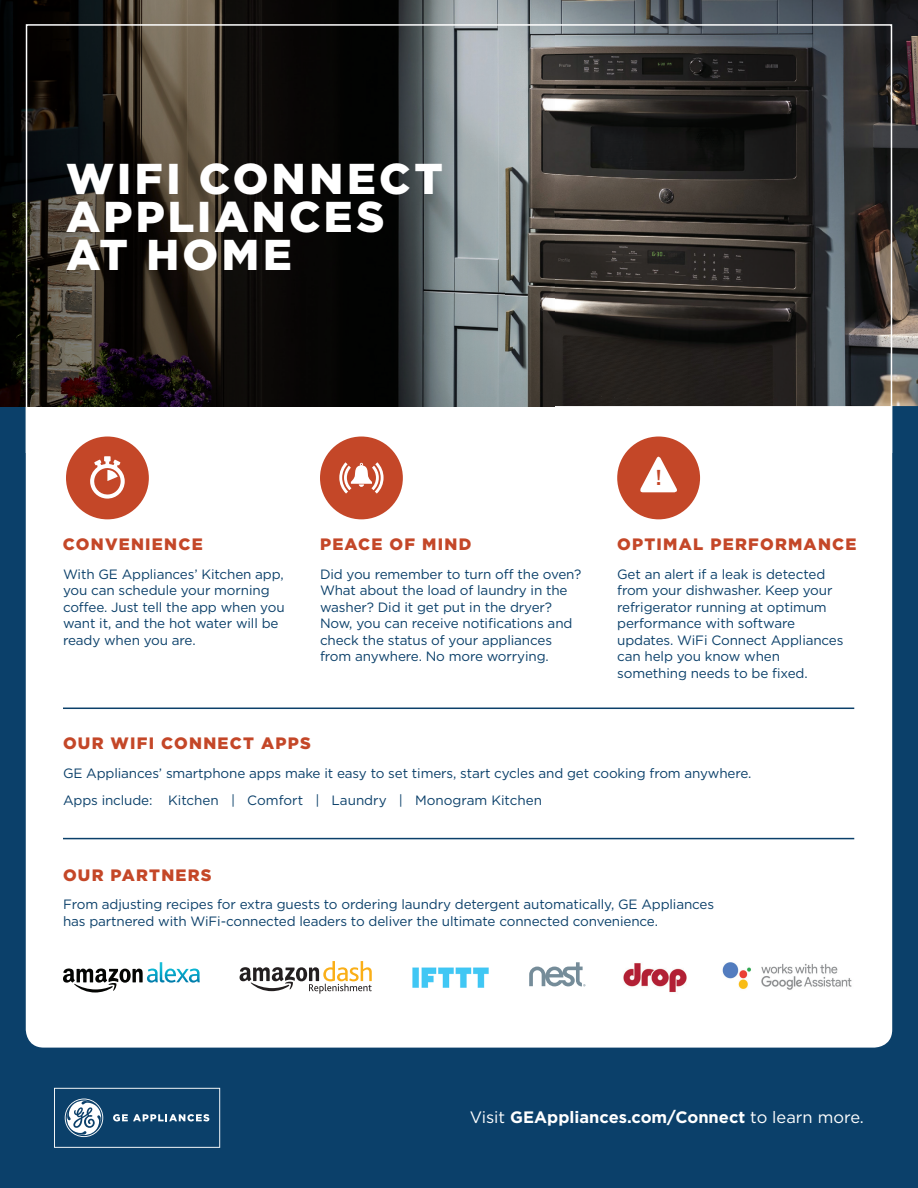
<style>
.page{position:relative;width:918px;height:1188px;background:#fff}
.page>*{position:absolute;margin:0;border:0;box-sizing:border-box;transform-origin:0 0}
.t1{font:900 43.05px/38px "Gotham";letter-spacing:.075em;color:#fff}
.t2{font:500 21.6px "Gotham";color:#c44728}
.t3{font:900 16.5px "Gotham";letter-spacing:.075em;color:#c44728}
.t4{font:700 16.5px "Gotham";color:#fff}
.t5{font:13.5px/16.5px "Gotham";letter-spacing:-.01em;color:#0b406a}
.s1{font-weight:400}
</style>
<div class="page">
<div style="left:0;top:393px;width:918px;height:795px;background:#0b406a"></div>
<div style="left:26px;top:378px;width:866px;height:670px;background:#fff;border-radius:18px"></div>
<img style="left:554px;top:0;width:364px;height:406px">
<svg style="left:54px;top:1088px;width:166px;height:60px"></svg>
<img style="left:0;top:0;width:554px;height:406px">
<hr style="left:63px;top:708px;width:791px;height:1px;background:#0b406a">
<div style="left:66px;top:437px;width:83px;height:82px;background:#c44728;border-radius:50%"></div>
<div style="left:320px;top:437px;width:83px;height:82px;background:#c44728;border-radius:50%"></div>
<div style="left:617px;top:437px;width:83px;height:82px;background:#c44728;border-radius:50%"></div>
<svg style="left:640px;top:456px;width:37px;height:36px"></svg>
<svg style="left:339px;top:462px;width:45px;height:32px"></svg>
<svg style="left:90px;top:456px;width:35px;height:43px"></svg>
<hr style="left:63px;top:838px;width:791px;height:1px;background:#0b406a">
<svg style="left:63px;top:962px;width:137px;height:31px"></svg>
<img style="left:412px;top:967px;width:77px;height:21px">
<svg style="left:240px;top:961px;width:132px;height:33px"></svg>
<img style="left:623px;top:963px;width:64px;height:30px">
<svg style="left:529px;top:962px;width:56px;height:24px"></svg>
<img style="left:722px;top:962px;width:130px;height:28px">
<h1 class="t1" style="left:66px;top:159px;width:378px">WIFI CONNECT<br>APPLIANCES<br>AT HOME</h1>
<p class="t3" style="left:63px;top:532px;width:141px">CONVENIENCE</p>
<p class="t5" style="left:63px;top:565px;width:223px">With GE Appliances’ Kitchen app, you can schedule your morning coffee. Just tell the app when you want it, and the hot water will be ready when you are.</p>
<p class="t3" style="left:320px;top:532px;width:153px">PEACE OF MIND</p>
<p class="t5" style="left:320px;top:565px;width:263px">Did you remember to turn off the oven?<br>What about the load of laundry in the washer? Did it get put in the dryer?<br>Now, you can receive notifications and check the status of your appliances from anywhere. No more worrying.</p>
<p class="t3" style="left:63px;top:732px;width:249px">OUR WIFI CONNECT APPS</p>
<h2 class="t2" style="left:656px;top:463px;width:8px">!</h2>
<p class="t3" style="left:617px;top:532px;width:241px">OPTIMAL PERFORMANCE</p>
<p class="t5" style="left:617px;top:565px;width:228px">Get an alert if a leak is detected from your dishwasher. Keep your refrigerator running at optimum performance with software updates. WiFi Connect Appliances can help you know when something needs to be fixed.</p>
<p class="t5" style="left:63px;top:759px;width:690px;line-height:27px">GE Appliances’ smartphone apps make it easy to set timers, start cycles and get cooking from anywhere.<br>Apps include: Kitchen | Comfort | Laundry | Monogram Kitchen</p>
<p class="t3" style="left:63px;top:864px;width:150px">OUR PARTNERS</p>
<p class="t5" style="left:63px;top:896px;width:653px">From adjusting recipes for extra guests to ordering laundry detergent automatically, GE Appliances has partnered with WiFi-connected leaders to deliver the ultimate connected convenience.</p>
<p class="t4" style="left:470px;top:1106px;width:396px"><span class="s1">Visit</span> GEAppliances.com/Connect <span class="s1">to learn more.</span></p>
</div>
